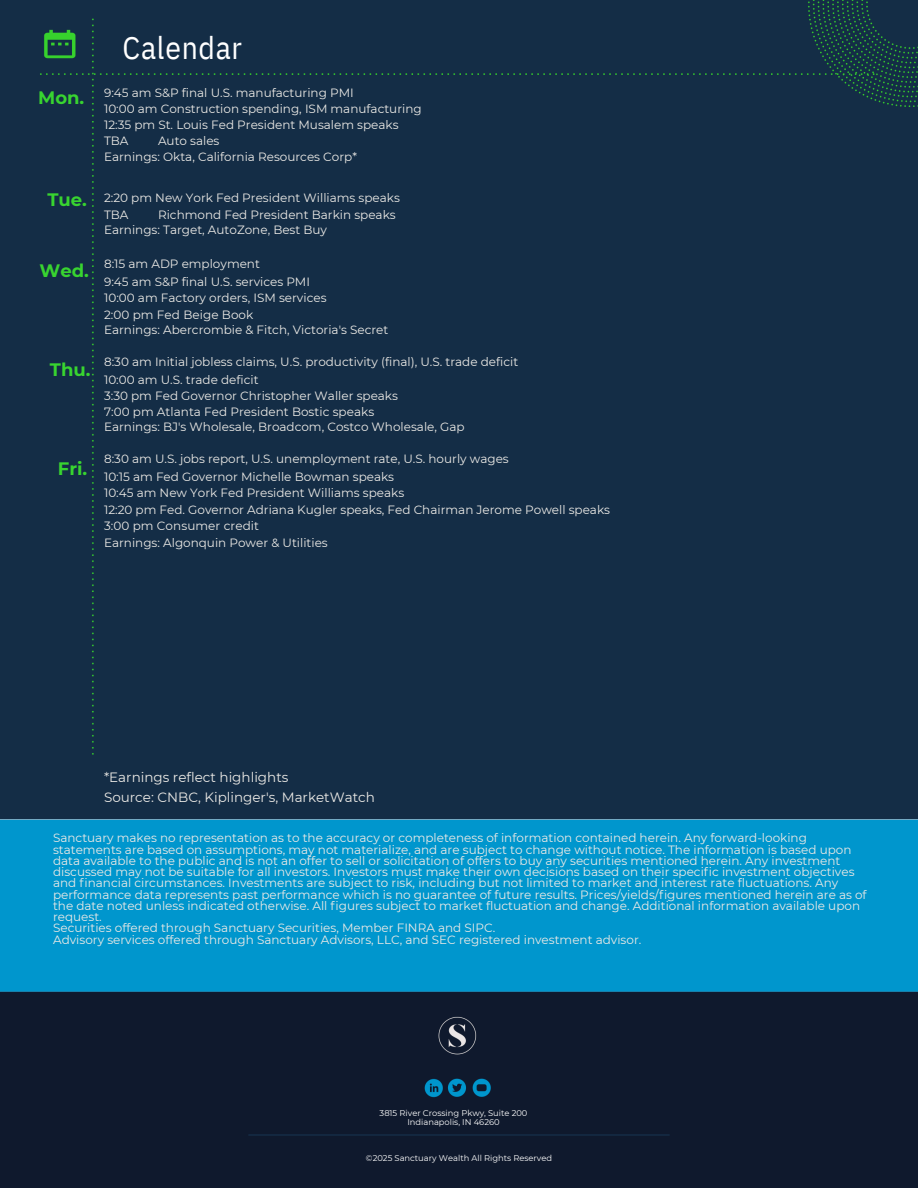
<style>
.page{position:relative;width:918px;height:1188px;background:#fff}
.page>*{position:absolute;margin:0;border:0;box-sizing:border-box;transform-origin:0 0}
.t1{font:31.5px "IBM Plex Sans Cond";letter-spacing:.02em;color:#fff}
.t2{font:700 18px "Montserrat";color:#38d430}
.t3{font:13.5px/20.2px "Montserrat";color:#eceae6}
.t4{font:12px/11.2px "Montserrat";color:#edeae6}
.t5{font:12px/16.8px "Montserrat";color:#eceae6}
.t6{font:8.4px/9px "Montserrat";color:#fff;text-align:center}
</style>
<div class="page">
<img style="left:0;top:0;width:918px;height:1188px">
<p class="t2" style="left:38px;top:87px;width:48px">Mon.</p>
<h2 class="t2" style="left:47px;top:188px;width:41px">Tue.</h2>
<h2 class="t2" style="left:40px;top:260px;width:51px">Wed.</h2>
<h2 class="t2" style="left:50px;top:359px;width:42px">Thu.</h2>
<h2 class="t2" style="left:58px;top:457px;width:31px">Fri.</h2>
<h2 class="t1" style="left:123px;top:26px;width:121px">Calendar</h2>
<h4 class="t5" style="left:104px;top:85px;width:319px;line-height:15.8px">9:45 am S&amp;P final U.S. manufacturing PMI<br>10:00 am Construction spending, ISM manufacturing<br>12:35 pm St. Louis Fed President Musalem speaks</h4>
<h5 class="t5" style="left:104px;top:132px;width:26px">TBA</h5>
<h5 class="t5" style="left:158px;top:132px;width:63px">Auto sales</h5>
<h5 class="t5" style="left:104px;top:148px;width:254px">Earnings: Okta, California Resources Corp*</h5>
<h4 class="t5" style="left:104px;top:190px;width:297px">2:20 pm New York Fed President Williams speaks</h4>
<h5 class="t5" style="left:104px;top:207px;width:26px">TBA</h5>
<h5 class="t5" style="left:158px;top:207px;width:239px">Richmond Fed President Barkin speaks</h5>
<h5 class="t5" style="left:104px;top:222px;width:225px">Earnings: Target, AutoZone, Best Buy</h5>
<h5 class="t5" style="left:104px;top:255px;width:208px;line-height:18px">8:15 am ADP employment<br>9:45 am S&amp;P final U.S. services PMI</h5>
<h5 class="t5" style="left:104px;top:289px;width:224px">10:00 am Factory orders, ISM services<br>2:00 pm Fed Beige Book</h5>
<h5 class="t5" style="left:104px;top:321px;width:286px">Earnings: Abercrombie &amp; Fitch, Victoria's Secret</h5>
<h5 class="t5" style="left:104px;top:353px;width:416px;line-height:18px">8:30 am Initial jobless claims, U.S. productivity (final), U.S. trade deficit<br>10:00 am U.S. trade deficit</h5>
<h5 class="t5" style="left:104px;top:387px;width:295px">3:30 pm Fed Governor Christopher Waller speaks<br>7:00 pm Atlanta Fed President Bostic speaks</h5>
<h5 class="t5" style="left:104px;top:418px;width:362px">Earnings: BJ's Wholesale, Broadcom, Costco Wholesale, Gap</h5>
<h3 class="t5" style="left:104px;top:450px;width:406px;line-height:18px">8:30 am U.S. jobs report, U.S. unemployment rate, U.S. hourly wages<br>10:15 am Fed Governor Michelle Bowman speaks</h3>
<h3 class="t5" style="left:104px;top:484px;width:508px">10:45 am New York Fed President Williams speaks<br>12:20 pm Fed. Governor Adriana Kugler speaks, Fed Chairman Jerome Powell speaks</h3>
<h3 class="t5" style="left:104px;top:517px;width:225px">3:00 pm Consumer credit<br>Earnings: Algonquin Power &amp; Utilities</h3>
<p class="t3" style="left:104px;top:767px;width:272px">*Earnings reflect highlights<br>Source: CNBC, Kiplinger's, MarketWatch</p>
<h5 class="t4" style="left:53px;top:833px;width:815px">Sanctuary makes no representation as to the accuracy or completeness of information contained herein. Any forward-looking statements are based on assumptions, may not materialize, and are subject to change without notice. The information is based upon data available to the public and is not an offer to sell or solicitation of offers to buy any securities mentioned herein. Any investment discussed may not be suitable for all investors. Investors must make their own decisions based on their specific investment objectives and financial circumstances. Investments are subject to risk, including but not limited to market and interest rate fluctuations. Any performance data represents past performance which is no guarantee of future results. Prices/yields/figures mentioned herein are as of the date noted unless indicated otherwise. All figures subject to market fluctuation and change. Additional information available upon request.<br>Securities offered through Sanctuary Securities, Member FINRA and SIPC.<br>Advisory services offered through Sanctuary Advisors, LLC, and SEC registered investment advisor.</h5>
<h1 class="t6" style="left:380px;top:1108px;width:149px">3815 River Crossing Pkwy, Suite 200<br>Indianapolis, IN 46260</h1>
<h5 class="t6" style="left:366px;top:1154px;width:188px">©2025 Sanctuary Wealth All Rights Reserved</h5>
</div>
